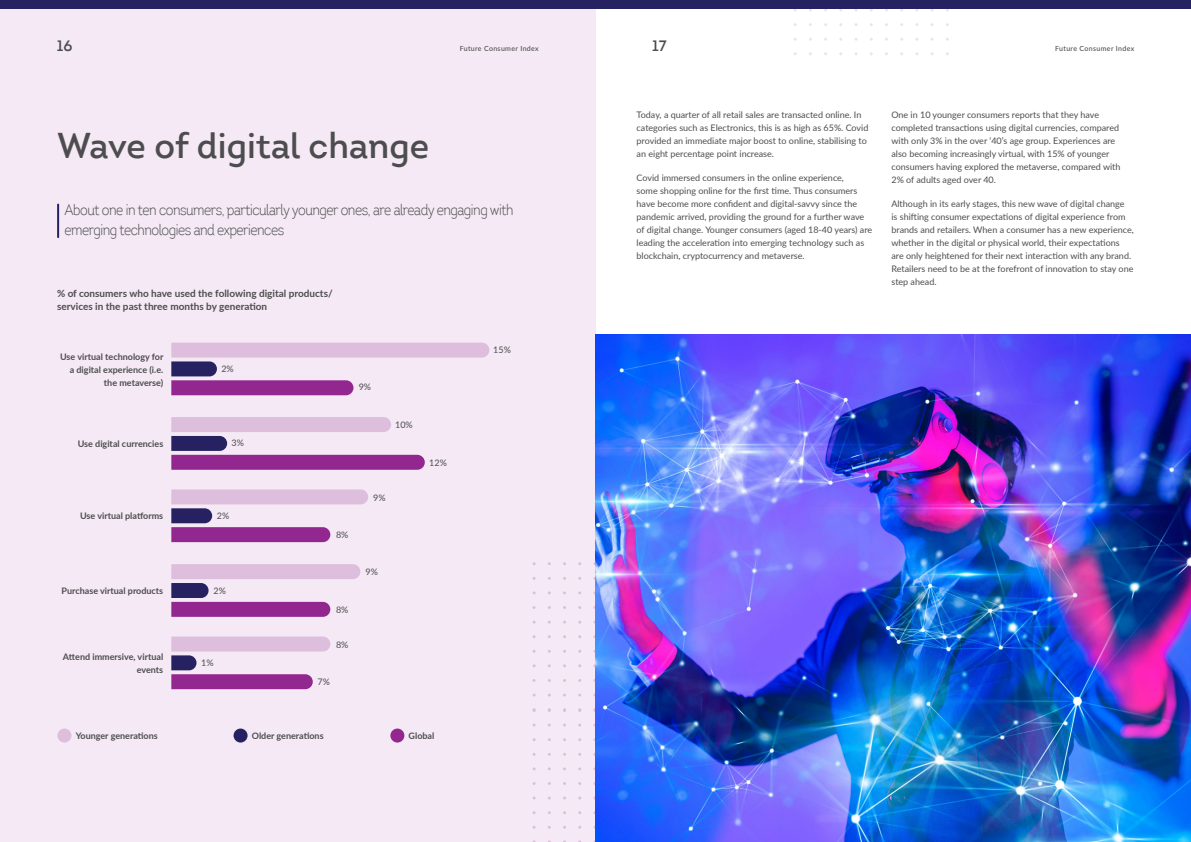
<style>
.page{position:relative;width:1191px;height:842px;background:#fff}
.page>*{position:absolute;margin:0;border:0;box-sizing:border-box;transform-origin:0 0}
.t1{font:600 35px "Intro";color:#4d4d4f}
.t2{font:300 15px/20px "Intro Cond";letter-spacing:-.03em;color:#4d4d4f}
.t3{font:15px "Intro Semi Bold Caps";color:#4d4d4f}
.t4{font:700 10px/13px "Lato";color:#4d4d4f}
.t5{font:9px/13px "Lato";color:#4d4d4f}
.t6{font:700 9px/13px "Lato";color:#4d4d4f;text-align:right}
.t7{font:500 7px "Lato";letter-spacing:.05em;color:#4d4d4f}
</style>
<div class="page">
<div style="left:0;top:0;width:595px;height:842px;background:#f4e9f4"></div>
<hr style="left:57px;top:205px;width:2px;height:32px;background:#262262">
<svg style="left:171px;top:343px;width:318px;height:52px"></svg>
<svg style="left:171px;top:417px;width:254px;height:53px"></svg>
<svg style="left:171px;top:489px;width:197px;height:53px"></svg>
<svg style="left:171px;top:564px;width:189px;height:53px"></svg>
<svg style="left:171px;top:636px;width:159px;height:53px"></svg>
<div style="left:57px;top:728px;width:14px;height:14px;background:#debedd;border-radius:50%"></div>
<div style="left:233px;top:728px;width:14px;height:14px;background:#262262;border-radius:50%"></div>
<div style="left:390px;top:728px;width:14px;height:14px;background:#92278f;border-radius:50%"></div>
<svg style="left:563px;top:708px;width:3px;height:4px"></svg>
<img style="left:595px;top:334px;width:596px;height:508px">
<div style="left:0;top:0;width:595px;height:9px;background:#262262"></div>
<div style="left:595px;top:0;width:596px;height:9px;background:#262262"></div>
<h2 class="t3" style="left:57px;top:36px;width:17px">16</h2>
<p class="t7" style="left:460px;top:43px;width:81px">Future Consumer Index</p>
<h2 class="t3" style="left:652px;top:36px;width:16px">17</h2>
<p class="t7" style="left:1055px;top:43px;width:81px">Future Consumer Index</p>
<h1 class="t1" style="left:57px;top:124px;width:373px">Wave of digital change</h1>
<h2 class="t2" style="left:64px;top:199px;width:450px">About one in ten consumers, particularly younger ones, are already engaging with emerging technologies and experiences</h2>
<p class="t4" style="left:57px;top:286px;width:277px">% of consumers who have used the following digital products/ services in the past three months by generation</p>
<p class="t6" style="left:60px;top:349px;width:105px">Use virtual technology for a digital experience (i.e. the metaverse)</p>
<p class="t6" style="left:78px;top:437px;width:87px">Use digital currencies</p>
<p class="t5" style="left:221px;top:362px;width:14px">2%</p>
<p class="t5" style="left:232px;top:436px;width:14px">3%</p>
<p class="t5" style="left:359px;top:380px;width:14px">9%</p>
<p class="t5" style="left:395px;top:417px;width:19px">10%</p>
<p class="t6" style="left:80px;top:509px;width:85px">Use virtual platforms</p>
<p class="t6" style="left:62px;top:584px;width:103px">Purchase virtual products</p>
<p class="t6" style="left:63px;top:650px;width:102px">Attend immersive, virtual events</p>
<p class="t5" style="left:217px;top:509px;width:14px">2%</p>
<p class="t5" style="left:214px;top:584px;width:14px">2%</p>
<p class="t5" style="left:201px;top:656px;width:14px">1%</p>
<p class="t5" style="left:336px;top:527px;width:14px">8%</p>
<p class="t5" style="left:336px;top:603px;width:14px">8%</p>
<p class="t5" style="left:336px;top:637px;width:14px">8%</p>
<p class="t5" style="left:317px;top:675px;width:14px">7%</p>
<p class="t5" style="left:373px;top:490px;width:14px">9%</p>
<p class="t5" style="left:365px;top:565px;width:14px">9%</p>
<p class="t5" style="left:429px;top:456px;width:19px">12%</p>
<p class="t6" style="left:76px;top:729px;width:84px">Younger generations</p>
<p class="t6" style="left:252px;top:729px;width:73px">Older generations</p>
<p class="t6" style="left:408px;top:729px;width:27px">Global</p>
<p class="t5" style="left:493px;top:343px;width:19px">15%</p>
<p class="t5" style="left:636px;top:108px;width:233px">Today, a quarter of all retail sales are transacted online. In categories such as Electronics, this is as high as 65%. Covid provided an immediate major boost to online, stabilising to an eight percentage point increase.</p>
<p class="t5" style="left:636px;top:171px;width:237px">Covid immersed consumers in the online experience,<br>some shopping online for the first time. Thus consumers have become more confident and digital-savvy since the pandemic arrived, providing the ground for a further wave of digital change. Younger consumers (aged 18-40 years) are leading the acceleration into emerging technology such as blockchain, cryptocurrency and metaverse.</p>
<p class="t5" style="left:891px;top:108px;width:230px">One in 10 younger consumers reports that they have completed transactions using digital currencies, compared with only 3% in the over ‘40’s age group. Experiences are also becoming increasingly virtual, with 15% of younger consumers having explored the metaverse, compared with 2% of adults aged over 40.</p>
<p class="t5" style="left:891px;top:197px;width:244px">Although in its early stages, this new wave of digital change<br>is shifting consumer expectations of digital experience from brands and retailers. When a consumer has a new experience, whether in the digital or physical world, their expectations are only heightened for their next interaction with any brand.<br>Retailers need to be at the forefront of innovation to stay one step ahead.</p>
</div>
